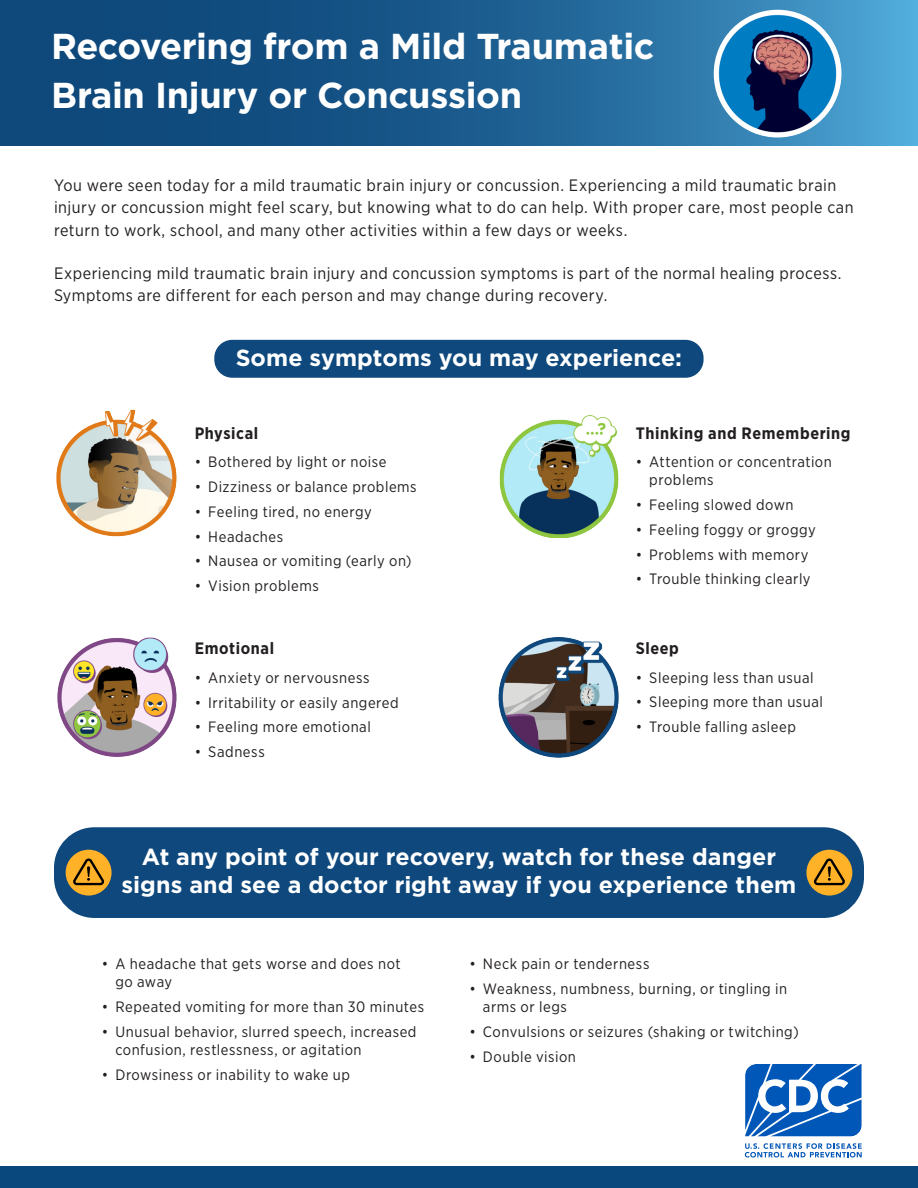
<style>
.page{position:relative;width:918px;height:1188px;background:#fff}
.page>*{position:absolute;margin:0;border:0;box-sizing:border-box;transform-origin:0 0}
.t1{font:700 36px/49.5px "Gotham";letter-spacing:-.01em;color:#fff}
.t2{font:700 23.25px/27.8px "Gotham";color:#fff;text-align:center}
.t3{font:16.5px/22.5px "Gotham Narrow";letter-spacing:.03em;color:#231f20}
.t4{font:700 16.5px "Gotham Narrow";letter-spacing:.035em;color:#231f20}
.t5{font:15px/18px "Gotham Narrow";letter-spacing:.035em;color:#231f20}
</style>
<div class="page">
<div style="left:0;top:1166px;width:918px;height:22px;background:#09487c"></div>
<svg style="left:0;top:0;width:918px;height:146px;background:#1f6193"></svg>
<div style="left:214px;top:340px;width:490px;height:38px;background:#0e487c;border-radius:18px"></div>
<img style="left:56px;top:409px;width:121px;height:127px">
<img style="left:499px;top:416px;width:120px;height:122px">
<img style="left:498px;top:637px;width:121px;height:121px">
<div style="left:54px;top:827px;width:810px;height:91px;background:#0e487c;border-radius:40px"></div>
<svg style="left:64px;top:848px;width:49px;height:49px"></svg>
<div style="left:63px;top:847px;width:52px;height:52px;border:3px solid #0e487c;border-radius:50%"></div>
<svg style="left:72px;top:859px;width:33px;height:26px"></svg>
<svg style="left:805px;top:848px;width:49px;height:49px"></svg>
<div style="left:803px;top:847px;width:52px;height:52px;border:3px solid #0e487c;border-radius:50%"></div>
<svg style="left:813px;top:859px;width:33px;height:26px"></svg>
<img style="left:57px;top:637px;width:120px;height:120px">
<img style="left:714px;top:10px;width:127px;height:128px;border-radius:64px">
<svg style="left:744px;top:1064px;width:118px;height:94px"></svg>
<h1 class="t1" style="left:51px;top:21px;width:605px">Recovering from a Mild Traumatic<br>Brain Injury or Concussion</h1>
<p class="t3" style="left:54px;top:174px;width:801px">You were seen today for a mild traumatic brain injury or concussion. Experiencing a mild traumatic brain injury or concussion might feel scary, but knowing what to do can help. With proper care, most people can return to work, school, and many other activities within a few days or weeks.</p>
<p class="t3" style="left:54px;top:261px;width:789px">Experiencing mild traumatic brain injury and concussion symptoms is part of the normal healing process.<br>Symptoms are different for each person and may change during recovery.</p>
<h2 class="t2" style="left:236px;top:344px;width:448px">Some symptoms you may experience:</h2>
<h3 class="t4" style="left:195px;top:423px;width:65px">Physical</h3>
<p class="t5" style="left:195px;top:453px;width:193px">• Bothered by light or noise</p>
<p class="t5" style="left:195px;top:478px;width:223px">• Dizziness or balance problems</p>
<p class="t5" style="left:195px;top:502px;width:179px">• Feeling tired, no energy</p>
<p class="t5" style="left:195px;top:527px;width:90px">• Headaches</p>
<p class="t5" style="left:195px;top:552px;width:218px">• Nausea or vomiting (early on)</p>
<p class="t5" style="left:195px;top:577px;width:126px">• Vision problems</p>
<h3 class="t4" style="left:195px;top:638px;width:81px">Emotional</h3>
<p class="t5" style="left:195px;top:668px;width:176px">• Anxiety or nervousness</p>
<p class="t5" style="left:195px;top:693px;width:206px">• Irritability or easily angered</p>
<p class="t5" style="left:195px;top:718px;width:178px">• Feeling more emotional</p>
<p class="t5" style="left:195px;top:742px;width:72px">• Sadness</p>
<h3 class="t4" style="left:636px;top:423px;width:216px">Thinking and Remembering</h3>
<p class="t5" style="left:649px;top:453px;width:184px;text-indent:-14px">• Attention or concentration problems</p>
<p class="t5" style="left:636px;top:496px;width:159px">• Feeling slowed down</p>
<p class="t5" style="left:636px;top:520px;width:182px">• Feeling foggy or groggy</p>
<p class="t5" style="left:636px;top:545px;width:174px">• Problems with memory</p>
<p class="t5" style="left:636px;top:570px;width:176px">• Trouble thinking clearly</p>
<h3 class="t4" style="left:636px;top:638px;width:45px">Sleep</h3>
<p class="t5" style="left:636px;top:668px;width:179px">• Sleeping less than usual</p>
<p class="t5" style="left:636px;top:693px;width:189px">• Sleeping more than usual</p>
<p class="t5" style="left:636px;top:718px;width:162px">• Trouble falling asleep</p>
<h2 class="t2" style="left:122px;top:843px;width:676px">At any point of your recovery, watch for these danger signs and see a doctor right away if you experience them</h2>
<p class="t5" style="left:115px;top:955px;width:287px;text-indent:-14px">• A headache that gets worse and does not go away</p>
<p class="t5" style="left:102px;top:997px;width:324px">• Repeated vomiting for more than 30 minutes</p>
<p class="t5" style="left:115px;top:1022px;width:303px;text-indent:-14px">• Unusual behavior, slurred speech, increased confusion, restlessness, or agitation</p>
<p class="t5" style="left:102px;top:1065px;width:250px">• Drowsiness or inability to wake up</p>
<p class="t5" style="left:469px;top:955px;width:182px">• Neck pain or tenderness</p>
<p class="t5" style="left:483px;top:979px;width:306px;text-indent:-14px">• Weakness, numbness, burning, or tingling in arms or legs</p>
<p class="t5" style="left:469px;top:1022px;width:331px">• Convulsions or seizures (shaking or twitching)</p>
<p class="t5" style="left:469px;top:1047px;width:108px">• Double vision</p>
</div>
